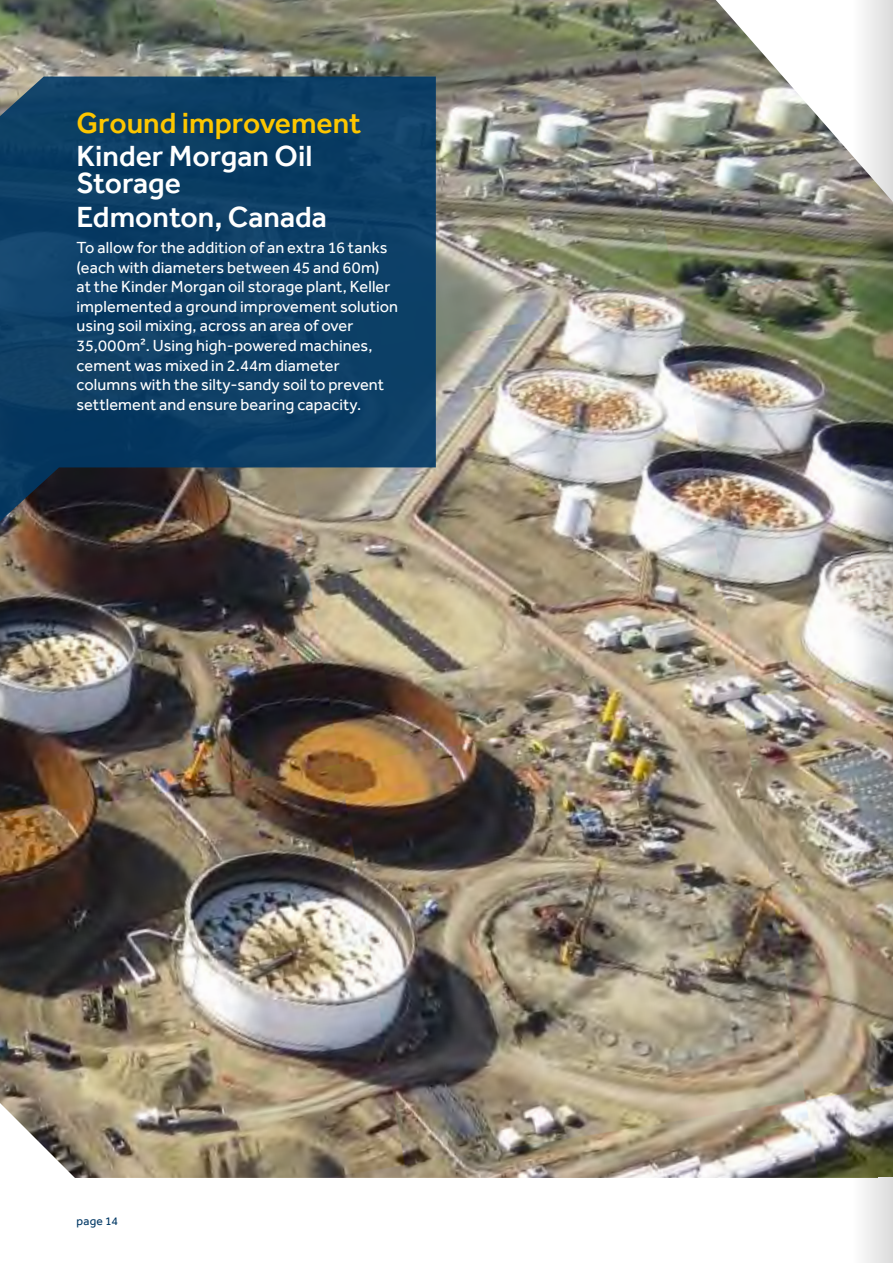
<style>
.page{position:relative;width:893px;height:1263px;background:#fff}
.page>*{position:absolute;margin:0;border:0;box-sizing:border-box;transform-origin:0 0}
.t1{font:500 30px/27px "Effra";color:#fff}
.t2{font:500 30px "Effra";color:#fdc600}
.t3{font:16.5px/19.5px "Effra";letter-spacing:.005em;color:#fff}
.t4{font:12px "Effra";letter-spacing:.02em;color:#003865}
</style>
<div class="page">
<img style="left:0;top:0;width:851px;height:1103px">
<img style="left:0;top:1103px;width:851px;height:75px">
<svg style="left:716px;top:0;width:135px;height:202px"></svg>
<svg style="left:0;top:77px;width:436px;height:457px;background:#1a4464"></svg>
<img style="left:851px;top:0;width:42px;height:1263px">
<h1 class="t2" style="left:77px;top:105px;width:286px">Ground improvement</h1>
<h1 class="t1" style="left:77px;top:143px;width:237px">Kinder Morgan Oil<br>Storage</h1>
<h1 class="t1" style="left:77px;top:203px;width:252px">Edmonton, Canada</h1>
<p class="t3" style="left:77px;top:238px;width:323px">To allow for the addition of an extra 16 tanks (each with diameters between 45 and 60m)<br>at the Kinder Morgan oil storage plant, Keller implemented a ground improvement solution using soil mixing, across an area of over 35,000m². Using high-powered machines, cement was mixed in 2.44m diameter columns with the silty-sandy soil to prevent settlement and ensure bearing capacity.</p>
<p class="t4" style="left:77px;top:1213px;width:43px">page 14</p>
</div>
